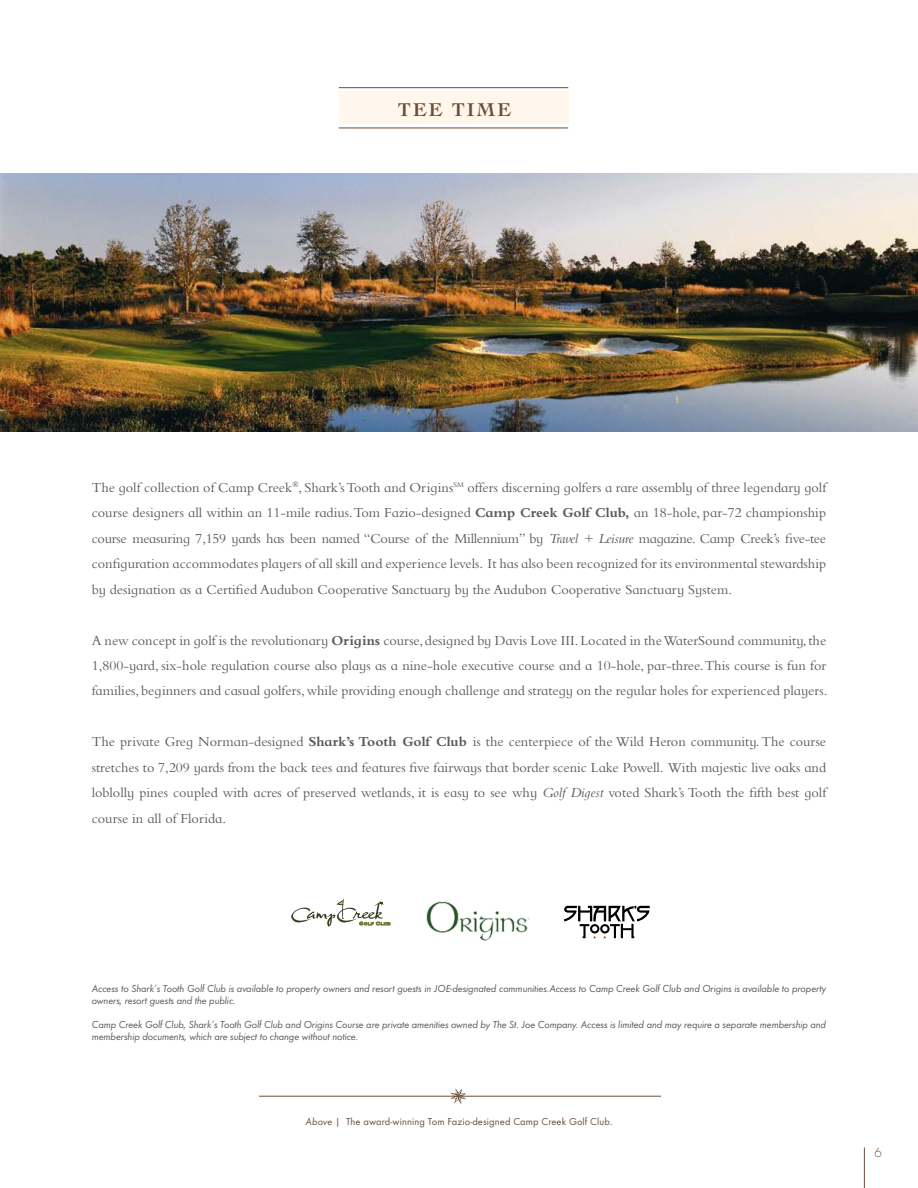
<style>
.page{position:relative;width:918px;height:1188px;background:#fff}
.page>*{position:absolute;margin:0;border:0;box-sizing:border-box;transform-origin:0 0}
.t1{font:700 19.5px "Cochin";letter-spacing:.11em;color:#6d4e38}
.t2{font:14.25px/25.5px "Bembo MT Schlbk";color:#58595b;text-align:justify}
.t3{font:300 12px "Futura";color:#6c4d38}
.t4{font:italic 10.5px/12px "Futura T";letter-spacing:-.01em;color:#58595b}
.t5{font:10.5px "Futura T";letter-spacing:.01em;color:#6d4e38}
.s1{font-weight:700}
.s2{font-style:italic}
</style>
<div class="page">
<img style="left:426px;top:901px;width:104px;height:40px">
<svg style="left:564px;top:906px;width:86px;height:32px"></svg>
<div style="left:339px;top:91px;width:229px;height:33px;background:#fff7eb"></div>
<hr style="left:339px;top:128px;width:229px;height:1px;background:#6d4e38">
<hr style="left:339px;top:87px;width:229px;height:1px;background:#6d4e38">
<svg style="left:450px;top:1088px;width:16px;height:16px"></svg>
<hr style="left:259px;top:1096px;width:402px;height:1px;background:#6d4e38">
<img style="left:0;top:174px;width:918px;height:258px">
<hr style="left:864px;top:1148px;width:1px;height:40px;background:#6c4d38">
<svg style="left:291px;top:899px;width:99px;height:28px"></svg>
<h1 class="t1" style="left:398px;top:98px;width:114px">TEE TIME</h1>
<p class="t2" style="left:92px;top:474px;width:736px">The golf collection of Camp Creek<sup>®</sup>, Shark’s Tooth and Origins<sup>SM</sup> offers discerning golfers a rare assembly of three legendary golf course designers all within an 11-mile radius. Tom Fazio-designed <span class="s1">Camp Creek Golf Club,</span> an 18-hole, par-72 championship course measuring 7,159 yards has been named “Course of the Millennium” by <span class="s2">Travel + Leisure</span> magazine. Camp Creek’s five-tee configuration accommodates players of all skill and experience levels. It has also been recognized for its environmental stewardship by designation as a Certified Audubon Cooperative Sanctuary by the Audubon Cooperative Sanctuary System.</p>
<p class="t2" style="left:92px;top:627px;width:737px">A new concept in golf is the revolutionary <span class="s1">Origins</span> course, designed by Davis Love III. Located in the WaterSound community, the 1,800-yard, six-hole regulation course also plays as a nine-hole executive course and a 10-hole, par-three. This course is fun for families, beginners and casual golfers, while providing enough challenge and strategy on the regular holes for experienced players.</p>
<p class="t2" style="left:92px;top:729px;width:736px">The private Greg Norman-designed <span class="s1">Shark’s Tooth Golf Club</span> is the centerpiece of the Wild Heron community. The course stretches to 7,209 yards from the back tees and features five fairways that border scenic Lake Powell. With majestic live oaks and loblolly pines coupled with acres of preserved wetlands, it is easy to see why <span class="s2">Golf Digest</span> voted Shark’s Tooth the fifth best golf course in all of Florida.</p>
<p class="t4" style="left:92px;top:982px;width:736px">Access to Shark’s Tooth Golf Club is available to property owners and resort guests in JOE-designated communities.Access to Camp Creek Golf Club and Origins is available to property owners, resort guests and the public.</p>
<p class="t4" style="left:92px;top:1018px;width:736px">Camp Creek Golf Club, Shark’s Tooth Golf Club and Origins Course are private amenities owned by The St. Joe Company. Access is limited and may require a separate membership and membership documents, which are subject to change without notice.</p>
<p class="t5" style="left:306px;top:1115px;width:308px"><span class="s2">Above</span> | The award-winning Tom Fazio-designed Camp Creek Golf Club.</p>
<p class="t3" style="left:874px;top:1145px;width:9px">6</p>
</div>
